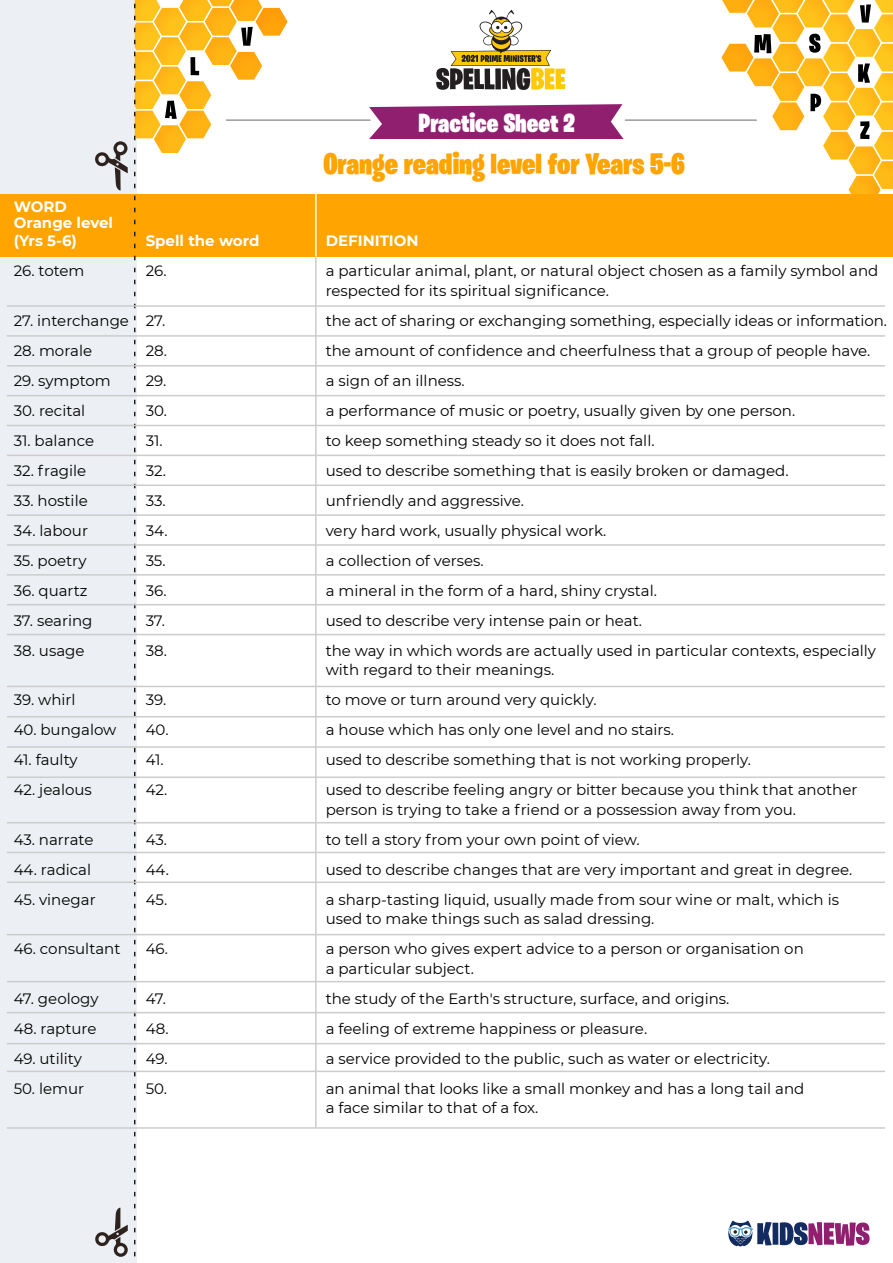
<style>
.page{position:relative;width:893px;height:1263px;background:#fff}
.page>*{position:absolute;margin:0;border:0;box-sizing:border-box;transform-origin:0 0}
.t1{font:900 30px "Burbank Big Condensed";color:#ffa400}
.t2{font:900 26.25px "Burbank Big Condensed";color:#fff}
.t3{font:15px/19.5px "Montserrat";color:#000}
.t4{font:700 15px/16.5px "Montserrat";color:#fff}
</style>
<div class="page">
<hr style="left:315px;top:196px;width:2px;height:932px;background:#ccc">
<div style="left:0;top:0;width:136px;height:1263px;background:#eceff3"></div>
<svg style="left:728px;top:1220px;width:44px;height:26px"></svg>
<div style="left:772px;top:1223px;width:6px;height:22px;background:#122b60"></div>
<svg style="left:780px;top:1222px;width:90px;height:24px"></svg>
<svg style="left:369px;top:104px;width:254px;height:35px;background:#9a337c"></svg>
<hr style="left:226px;top:119px;width:144px;height:2px;background:#9b9b9b">
<hr style="left:625px;top:119px;width:132px;height:2px;background:#9b9b9b">
<svg style="left:721px;top:0;width:172px;height:195px"></svg>
<div style="left:0;top:195px;width:893px;height:61px;background:#ffa400"></div>
<svg style="left:134px;top:0;width:154px;height:1263px"></svg>
<hr style="left:315px;top:193px;width:2px;height:64px;background:#fff">
<svg style="left:95px;top:141px;width:33px;height:50px"></svg>
<hr style="left:7px;top:305px;width:878px;height:2px;background:#ccc">
<hr style="left:7px;top:335px;width:878px;height:2px;background:#ccc">
<hr style="left:7px;top:365px;width:878px;height:1px;background:#ccc">
<hr style="left:7px;top:395px;width:878px;height:1px;background:#ccc">
<hr style="left:7px;top:425px;width:878px;height:1px;background:#ccc">
<hr style="left:7px;top:455px;width:878px;height:1px;background:#ccc">
<hr style="left:7px;top:484px;width:878px;height:2px;background:#ccc">
<hr style="left:7px;top:514px;width:878px;height:2px;background:#ccc">
<hr style="left:7px;top:544px;width:878px;height:2px;background:#ccc">
<hr style="left:7px;top:574px;width:878px;height:2px;background:#ccc">
<hr style="left:7px;top:604px;width:878px;height:1px;background:#ccc">
<hr style="left:7px;top:634px;width:878px;height:1px;background:#ccc">
<hr style="left:7px;top:686px;width:878px;height:1px;background:#ccc">
<hr style="left:7px;top:716px;width:878px;height:1px;background:#ccc">
<hr style="left:7px;top:746px;width:878px;height:2px;background:#ccc">
<hr style="left:7px;top:776px;width:878px;height:2px;background:#ccc">
<hr style="left:7px;top:822px;width:878px;height:1px;background:#ccc">
<hr style="left:7px;top:852px;width:878px;height:1px;background:#ccc">
<hr style="left:7px;top:881px;width:878px;height:2px;background:#ccc">
<hr style="left:7px;top:934px;width:878px;height:1px;background:#ccc">
<hr style="left:7px;top:981px;width:878px;height:1px;background:#ccc">
<hr style="left:7px;top:1012px;width:878px;height:1px;background:#ccc">
<hr style="left:7px;top:1043px;width:878px;height:1px;background:#ccc">
<hr style="left:7px;top:1071px;width:878px;height:1px;background:#ccc">
<hr style="left:7px;top:1127px;width:878px;height:2px;background:#ccc">
<svg style="left:95px;top:1207px;width:33px;height:50px"></svg>
<svg style="left:436px;top:10px;width:129px;height:80px"></svg>
<h2 class="t2" style="left:419px;top:106px;width:158px">Practice Sheet 2</h2>
<h1 class="t1" style="left:323px;top:145px;width:363px">Orange reading level for Years 5-6</h1>
<p class="t4" style="left:14px;top:197px;width:101px">WORD<br>Orange level</p>
<p class="t4" style="left:14px;top:232px;width:65px">(Yrs 5-6)</p>
<p class="t4" style="left:146px;top:232px;width:115px">Spell the word</p>
<p class="t4" style="left:326px;top:232px;width:94px">DEFINITION</p>
<p class="t3" style="left:14px;top:260px;width:72px">26. totem</p>
<p class="t3" style="left:146px;top:260px;width:22px">26.</p>
<p class="t3" style="left:326px;top:260px;width:554px">a particular animal, plant, or natural object chosen as a family symbol and respected for its spiritual significance.</p>
<p class="t3" style="left:14px;top:310px;width:153px">27. interchange 27.</p>
<p class="t3" style="left:326px;top:310px;width:563px">the act of sharing or exchanging something, especially ideas or information.</p>
<p class="t3" style="left:14px;top:340px;width:80px">28. morale</p>
<p class="t3" style="left:146px;top:340px;width:23px">28.</p>
<p class="t3" style="left:326px;top:340px;width:546px">the amount of confidence and cheerfulness that a group of people have.</p>
<p class="t3" style="left:14px;top:370px;width:99px">29. symptom</p>
<p class="t3" style="left:146px;top:370px;width:22px">29.</p>
<p class="t3" style="left:326px;top:370px;width:141px">a sign of an illness.</p>
<p class="t3" style="left:14px;top:400px;width:73px">30. recital</p>
<p class="t3" style="left:146px;top:400px;width:23px">30.</p>
<p class="t3" style="left:326px;top:400px;width:471px">a performance of music or poetry, usually given by one person.</p>
<p class="t3" style="left:14px;top:430px;width:82px">31. balance</p>
<p class="t3" style="left:146px;top:430px;width:19px">31.</p>
<p class="t3" style="left:326px;top:430px;width:330px">to keep something steady so it does not fall.</p>
<p class="t3" style="left:14px;top:460px;width:74px">32. fragile</p>
<p class="t3" style="left:146px;top:460px;width:22px">32.</p>
<p class="t3" style="left:326px;top:460px;width:464px">used to describe something that is easily broken or damaged.</p>
<p class="t3" style="left:14px;top:490px;width:76px">33. hostile</p>
<p class="t3" style="left:146px;top:490px;width:22px">33.</p>
<p class="t3" style="left:326px;top:490px;width:200px">unfriendly and aggressive.</p>
<p class="t3" style="left:14px;top:520px;width:76px">34. labour</p>
<p class="t3" style="left:146px;top:520px;width:23px">34.</p>
<p class="t3" style="left:326px;top:520px;width:282px">very hard work, usually physical work.</p>
<p class="t3" style="left:14px;top:550px;width:75px">35. poetry</p>
<p class="t3" style="left:146px;top:550px;width:21px">35.</p>
<p class="t3" style="left:326px;top:550px;width:160px">a collection of verses.</p>
<p class="t3" style="left:14px;top:580px;width:75px">36. quartz</p>
<p class="t3" style="left:146px;top:580px;width:22px">36.</p>
<p class="t3" style="left:326px;top:580px;width:333px">a mineral in the form of a hard, shiny crystal.</p>
<p class="t3" style="left:14px;top:610px;width:80px">37. searing</p>
<p class="t3" style="left:146px;top:610px;width:21px">37.</p>
<p class="t3" style="left:326px;top:610px;width:318px">used to describe very intense pain or heat.</p>
<p class="t3" style="left:14px;top:640px;width:72px">38. usage</p>
<p class="t3" style="left:146px;top:640px;width:23px">38.</p>
<p class="t3" style="left:326px;top:640px;width:552px">the way in which words are actually used in particular contexts, especially with regard to their meanings.</p>
<p class="t3" style="left:14px;top:689px;width:63px">39. whirl</p>
<p class="t3" style="left:146px;top:689px;width:22px">39.</p>
<p class="t3" style="left:326px;top:689px;width:272px">to move or turn around very quickly.</p>
<p class="t3" style="left:14px;top:719px;width:104px">40. bungalow</p>
<p class="t3" style="left:146px;top:719px;width:24px">40.</p>
<p class="t3" style="left:326px;top:719px;width:350px">a house which has only one level and no stairs.</p>
<p class="t3" style="left:14px;top:749px;width:66px">41. faulty</p>
<p class="t3" style="left:146px;top:749px;width:20px">41.</p>
<p class="t3" style="left:326px;top:749px;width:427px">used to describe something that is not working properly.</p>
<p class="t3" style="left:14px;top:779px;width:80px">42. jealous</p>
<p class="t3" style="left:146px;top:779px;width:23px">42.</p>
<p class="t3" style="left:326px;top:779px;width:533px">used to describe feeling angry or bitter because you think that another person is trying to take a friend or a possession away from you.</p>
<p class="t3" style="left:14px;top:829px;width:81px">43. narrate</p>
<p class="t3" style="left:146px;top:829px;width:23px">43.</p>
<p class="t3" style="left:326px;top:829px;width:315px">to tell a story from your own point of view.</p>
<p class="t3" style="left:14px;top:859px;width:79px">44. radical</p>
<p class="t3" style="left:146px;top:859px;width:25px">44.</p>
<p class="t3" style="left:326px;top:859px;width:528px">used to describe changes that are very important and great in degree.</p>
<p class="t3" style="left:14px;top:889px;width:84px">45. vinegar</p>
<p class="t3" style="left:146px;top:889px;width:23px">45.</p>
<p class="t3" style="left:326px;top:889px;width:515px">a sharp-tasting liquid, usually made from sour wine or malt, which is used to make things such as salad dressing.</p>
<p class="t3" style="left:14px;top:938px;width:108px">46. consultant</p>
<p class="t3" style="left:146px;top:938px;width:24px">46.</p>
<p class="t3" style="left:326px;top:938px;width:480px">a person who gives expert advice to a person or organisation on a particular subject.</p>
<p class="t3" style="left:14px;top:988px;width:86px">47. geology</p>
<p class="t3" style="left:146px;top:988px;width:22px">47.</p>
<p class="t3" style="left:326px;top:988px;width:405px">the study of the Earth's structure, surface, and origins.</p>
<p class="t3" style="left:14px;top:1018px;width:84px">48. rapture</p>
<p class="t3" style="left:146px;top:1018px;width:24px">48.</p>
<p class="t3" style="left:326px;top:1018px;width:323px">a feeling of extreme happiness or pleasure.</p>
<p class="t3" style="left:14px;top:1048px;width:70px">49. utility</p>
<p class="t3" style="left:146px;top:1048px;width:23px">49.</p>
<p class="t3" style="left:326px;top:1048px;width:446px">a service provided to the public, such as water or electricity.</p>
<p class="t3" style="left:14px;top:1078px;width:72px">50. lemur</p>
<p class="t3" style="left:146px;top:1078px;width:23px">50.</p>
<p class="t3" style="left:326px;top:1078px;width:480px">an animal that looks like a small monkey and has a long tail and a face similar to that of a fox.</p>
</div>
